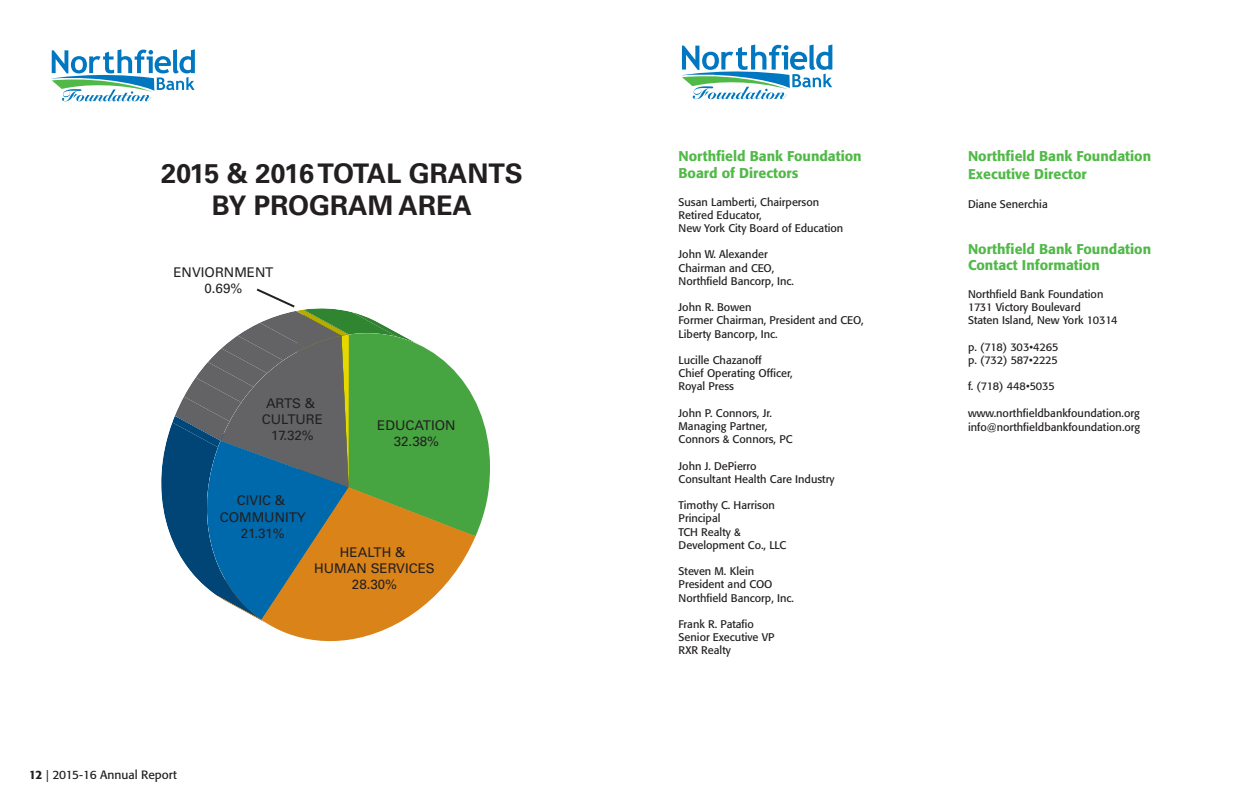
<style>
.page{position:relative;width:1242px;height:810px;background:#fff}
.page>*{position:absolute;margin:0;border:0;box-sizing:border-box;transform-origin:0 0}
.t1{font:700 27px/32.4px "Univers LT Std";color:#231f20;text-align:center}
.t2{font:500 14px/16.8px "Formata";color:#51b948}
.t3{font:13.4px/16px "Univers LT Std";color:#231f20;text-align:center}
.t4{font:12px "Formata";color:#231f20}
.t5{font:11px/13.2px "Formata";color:#231f20}
.t6{font:11px/13.2px "Formata";letter-spacing:-.02em;color:#231f20}
.s1{font-weight:500}
</style>
<div class="page">
<svg style="left:51px;top:49px;width:144px;height:52px"></svg>
<svg style="left:161px;top:288px;width:329px;height:353px"></svg>
<svg style="left:681px;top:45px;width:151px;height:54px"></svg>
<h1 class="t1" style="left:161px;top:157px;width:363px">2015 &amp; 2016 TOTAL GRANTS<br>BY PROGRAM AREA</h1>
<p class="t3" style="left:173px;top:265px;width:101px">ENVIORNMENT<br>0.69%</p>
<p class="t3" style="left:262px;top:395px;width:63px">ARTS &amp;<br>CULTURE<br>17.32%</p>
<p class="t3" style="left:220px;top:493px;width:88px">CIVIC &amp;<br>COMMUNITY<br>21.31%</p>
<p class="t3" style="left:377px;top:417px;width:80px">EDUCATION<br>32.38%</p>
<p class="t4" style="left:29px;top:767px;width:149px"><span class="s1">12</span> | 2015-16 Annual Report</p>
<p class="t3" style="left:314px;top:544px;width:122px">HEALTH &amp;<br>HUMAN SERVICES<br>28.30%</p>
<p class="t2" style="left:679px;top:148px;width:185px">Northfield Bank Foundation<br>Board of Directors</p>
<p class="t5" style="left:679px;top:195px;width:166px">Susan Lamberti, Chairperson<br>Retired Educator,<br>New York City Board of Education</p>
<p class="t5" style="left:679px;top:248px;width:117px">John W. Alexander<br>Chairman and CEO,<br>Northfield Bancorp, Inc.</p>
<p class="t5" style="left:679px;top:301px;width:187px">John R. Bowen<br>Former Chairman, President and CEO,<br>Liberty Bancorp, Inc.</p>
<p class="t5" style="left:679px;top:353px;width:116px">Lucille Chazanoff<br>Chief Operating Officer,<br>Royal Press</p>
<p class="t5" style="left:679px;top:406px;width:116px">John P. Connors, Jr.<br>Managing Partner,<br>Connors &amp; Connors, PC</p>
<p class="t5" style="left:679px;top:459px;width:157px">John J. DePierro<br>Consultant Health Care Industry</p>
<p class="t5" style="left:679px;top:499px;width:109px">Timothy C. Harrison<br>Principal<br>TCH Realty &amp;<br>Development Co., LLC</p>
<p class="t5" style="left:679px;top:565px;width:117px">Steven M. Klein<br>President and COO<br>Northfield Bancorp, Inc.</p>
<p class="t5" style="left:679px;top:617px;width:98px">Frank R. Patafio<br>Senior Executive VP<br>RXR Realty</p>
<p class="t2" style="left:968px;top:147px;width:185px;line-height:18px">Northfield Bank Foundation<br>Executive Director</p>
<p class="t5" style="left:968px;top:197px;width:81px">Diane Senerchia</p>
<p class="t2" style="left:968px;top:240px;width:185px">Northfield Bank Foundation<br>Contact Information</p>
<p class="t5" style="left:968px;top:287px;width:151px">Northfield Bank Foundation<br>1731 Victory Boulevard<br>Staten Island, New York 10314</p>
<p class="t6" style="left:968px;top:340px;width:92px">p. (718) 303•4265 p. (732) 587•2225</p>
<p class="t6" style="left:968px;top:380px;width:88px">f. (718) 448•5035</p>
<p class="t5" style="left:968px;top:406px;width:174px;line-height:14.4px">www.northfieldbankfoundation.org info@northfieldbankfoundation.org</p>
</div>
